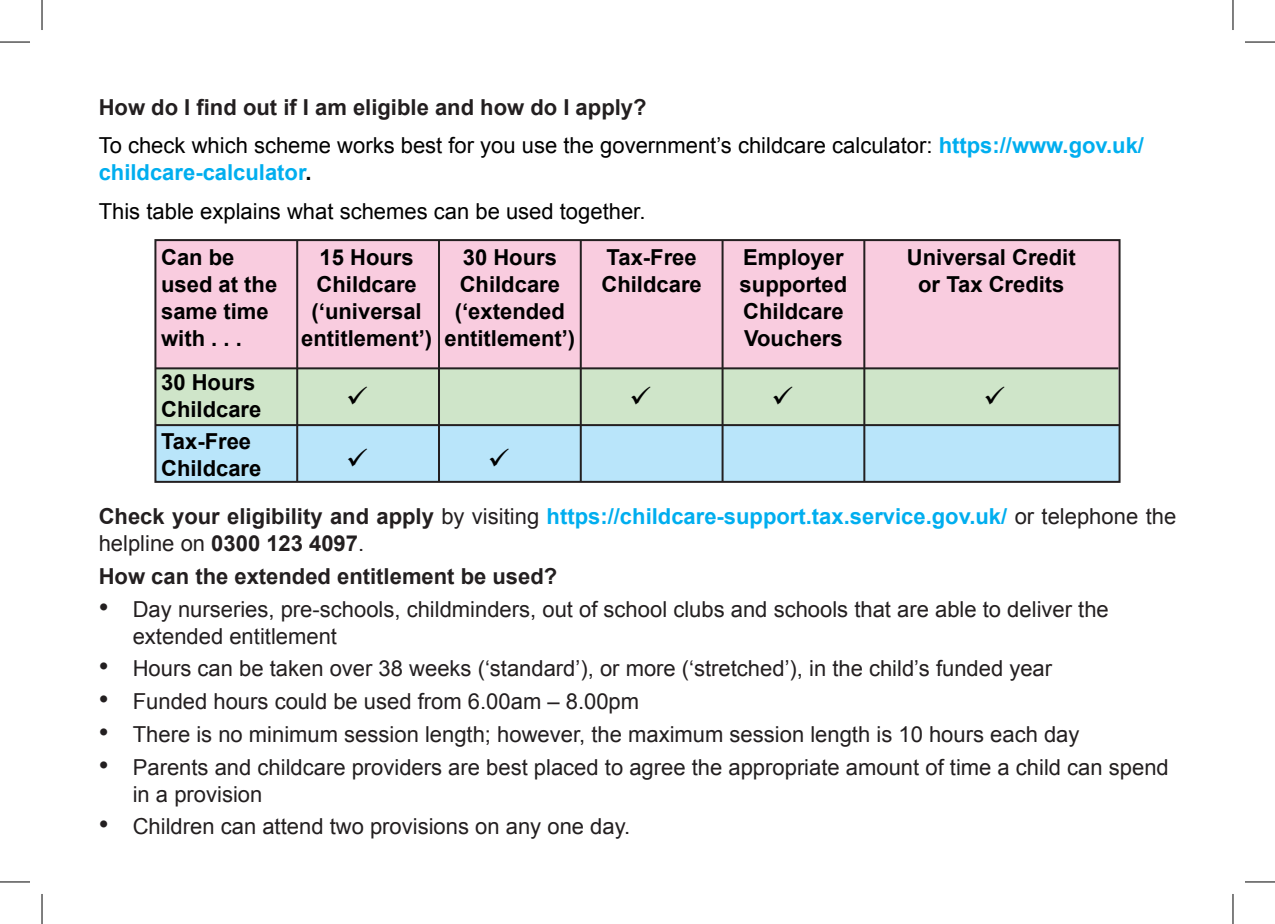
<style>
.page{position:relative;width:1275px;height:924px;background:#fff}
.page>*{position:absolute;margin:0;border:0;box-sizing:border-box;transform-origin:0 0}
.Pa0{font:22px/27px "Arial";color:#231f20}
.Default{font:700 22px/27px "Arial";color:#000}
.Default-2{font:22px/27px "Arial";color:#000}
.Pa1{font:700 22px/27px "Arial";color:#00aeef}
.Pa0-2{font:700 22px "Arial";color:#231f20}
.s1{font-weight:700;color:#00aeef}
.s2{font-weight:700}
.s3{color:#231f20}
.s4{font-weight:400;color:#231f20}
.s5{font-size:28px}
</style>
<div class="page">
<div style="left:155px;top:425px;width:964px;height:56px;background:#b9e5fa"></div>
<div style="left:155px;top:368px;width:963px;height:57px;background:#cfe5c9"></div>
<div style="left:155px;top:240px;width:964px;height:128px;background:#f9ccdf"></div>
<div style="left:154px;top:239px;width:966px;height:243px;border:2px solid #231f20"></div>
<hr style="left:155px;top:367px;width:963px;height:2px;background:#231f20">
<hr style="left:155px;top:424px;width:964px;height:2px;background:#231f20">
<hr style="left:296px;top:240px;width:2px;height:241px;background:#231f20">
<hr style="left:438px;top:240px;width:2px;height:241px;background:#231f20">
<hr style="left:580px;top:240px;width:2px;height:241px;background:#231f20">
<hr style="left:721px;top:240px;width:2px;height:241px;background:#231f20">
<hr style="left:863px;top:240px;width:2px;height:241px;background:#231f20">
<hr style="left:0;top:42px;width:30px;height:1px;background:#000">
<hr style="left:1245px;top:42px;width:30px;height:1px;background:#000">
<hr style="left:0;top:881px;width:30px;height:1px;background:#000">
<hr style="left:1245px;top:881px;width:30px;height:1px;background:#000">
<hr style="left:42px;top:0;width:1px;height:30px;background:#000">
<hr style="left:42px;top:893px;width:1px;height:30px;background:#000">
<hr style="left:1232px;top:0;width:1px;height:30px;background:#000">
<hr style="left:1232px;top:893px;width:1px;height:30px;background:#000">
<p class="Pa0-2" style="left:99px;top:95px;width:549px">How do I find out if I am eligible and how do I apply?</p>
<p class="Default-2" style="left:99px;top:132px;width:1046px">To check which scheme works best for you use the government’s childcare calculator: <span class="s1">https://www.gov.uk/ childcare-calculator</span><span class="s2">.</span></p>
<p class="Default-2" style="left:99px;top:197px;width:548px">This table explains what schemes can be used together.</p>
<p class="Default" style="left:161px;top:244px;width:75px">Can be</p>
<p class="Default" style="left:161px;top:271px;width:118px">used at the same time with . . .</p>
<p class="Default" style="left:161px;top:369px;width:102px">30 Hours<br>Childcare</p>
<p class="Default" style="left:161px;top:427px;width:102px">Tax-Free<br>Childcare</p>
<p class="Default" style="left:301px;top:244px;width:132px;text-align:center">15 Hours<br>Childcare (‘universal entitlement’)</p>
<p class="Default" style="left:444px;top:244px;width:132px;text-align:center">30 Hours<br>Childcare (‘extended entitlement’)</p>
<p class="Default" style="left:601px;top:244px;width:102px">Tax-Free<br>Childcare</p>
<p class="Default" style="left:739px;top:244px;width:109px">Employer supported<br>Childcare<br>Vouchers</p>
<p class="Default" style="left:907px;top:244px;width:170px">Universal Credit</p>
<p class="Default" style="left:918px;top:271px;width:148px">or Tax Credits</p>
<p class="Pa1" style="left:99px;top:503px;width:1079px"><span class="s3">Check your eligibility and apply</span> <span class="s4">by visiting</span> https://childcare-support.tax.service.gov.uk/ <span class="s4">or telephone the helpline on</span> <span class="s3">0300 123 4097</span><span class="s4">.</span></p>
<p class="Pa0-2" style="left:99px;top:563px;width:460px">How can the extended entitlement be used?</p>
<p class="Pa0" style="left:133px;top:595px;width:977px;text-indent:-34px"><span class="s5">•</span> Day nurseries, pre-schools, childminders, out of school clubs and schools that are able to deliver the extended entitlement</p>
<p class="Pa0" style="left:99px;top:655px;width:955px"><span class="s5">•</span> Hours can be taken over 38 weeks (‘standard’), or more (‘stretched’), in the child’s funded year</p>
<p class="Pa0" style="left:99px;top:687px;width:542px"><span class="s5">•</span> Funded hours could be used from 6.00am – 8.00pm</p>
<p class="Pa0" style="left:99px;top:720px;width:982px"><span class="s5">•</span> There is no minimum session length; however, the maximum session length is 10 hours each day</p>
<p class="Pa0" style="left:133px;top:753px;width:1037px;text-indent:-34px"><span class="s5">•</span> Parents and childcare providers are best placed to agree the appropriate amount of time a child can spend in a provision</p>
<p class="Pa0" style="left:99px;top:812px;width:533px"><span class="s5">•</span> Children can attend two provisions on any one day.</p>
</div>
